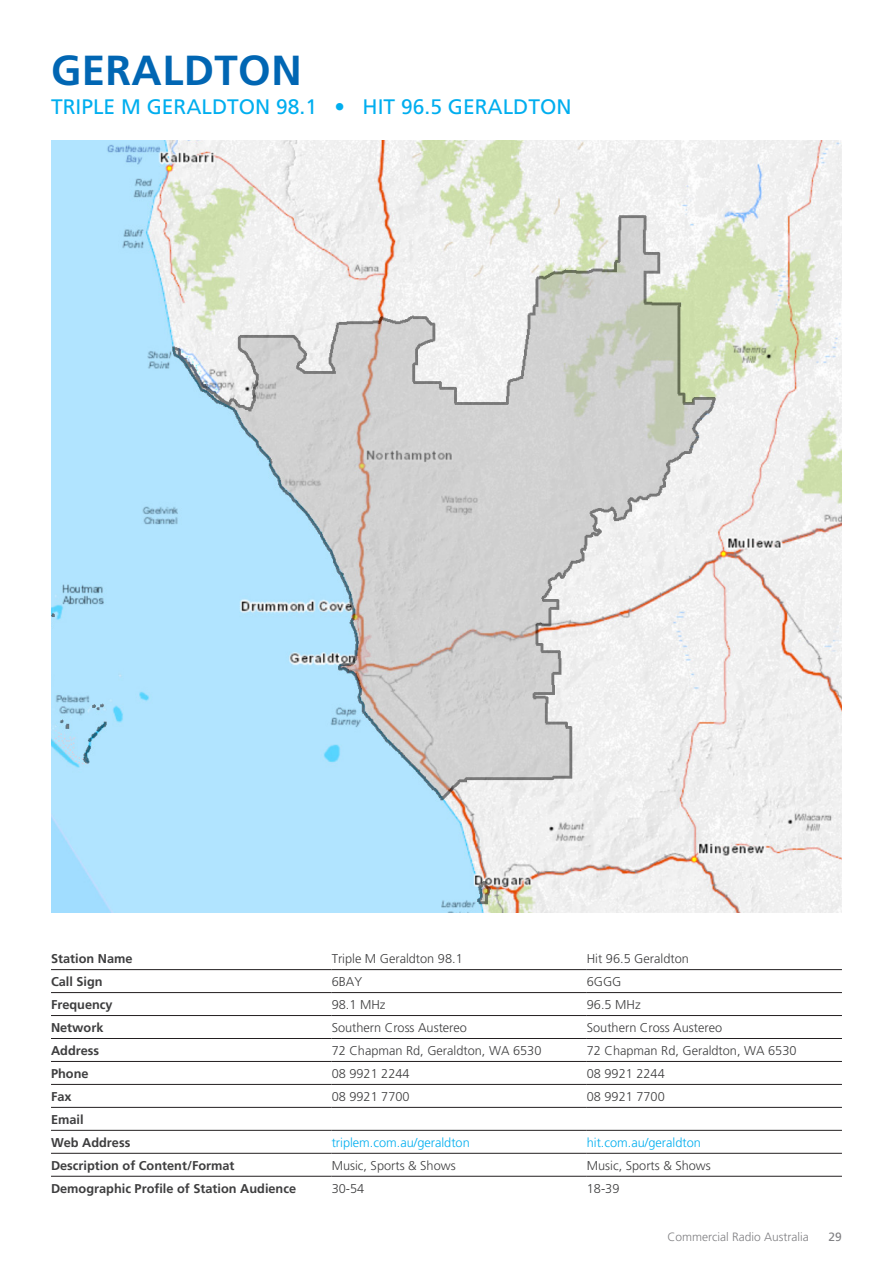
<style>
.page{position:relative;width:893px;height:1263px;background:#fff}
.page>*{position:absolute;margin:0;border:0;box-sizing:border-box;transform-origin:0 0}
.CITY_NAME_28pt{font:700 42px "Frutiger";letter-spacing:.01em;color:#0166b3}
.Stations_14pt{font:21px "Frutiger";color:#00aeef}
.Table_info_8_5{font:300 12.75px "Frutiger";color:#3e3e3f}
.Table_info_8_5-2{font:700 12.75px "Frutiger";color:#3e3e3f}
.Table_info_8_5-3{font:300 12.75px "Frutiger";color:#00aeef}
.t1{font:300 12px "Frutiger";color:#808083}
.t2{font:12px "Frutiger";color:#808083}
</style>
<div class="page">
<img style="left:51px;top:140px;width:791px;height:773px">
<hr style="left:51px;top:969px;width:281px;height:1px;background:#231f20">
<hr style="left:332px;top:969px;width:255px;height:1px;background:#231f20">
<hr style="left:587px;top:969px;width:255px;height:1px;background:#231f20">
<hr style="left:51px;top:992px;width:281px;height:1px;background:#231f20">
<hr style="left:332px;top:992px;width:255px;height:1px;background:#231f20">
<hr style="left:587px;top:992px;width:255px;height:1px;background:#231f20">
<hr style="left:51px;top:1015px;width:281px;height:1px;background:#231f20">
<hr style="left:332px;top:1015px;width:255px;height:1px;background:#231f20">
<hr style="left:587px;top:1015px;width:255px;height:1px;background:#231f20">
<hr style="left:51px;top:1038px;width:281px;height:1px;background:#231f20">
<hr style="left:332px;top:1038px;width:255px;height:1px;background:#231f20">
<hr style="left:587px;top:1038px;width:255px;height:1px;background:#231f20">
<hr style="left:51px;top:1061px;width:281px;height:1px;background:#231f20">
<hr style="left:332px;top:1061px;width:255px;height:1px;background:#231f20">
<hr style="left:587px;top:1061px;width:255px;height:1px;background:#231f20">
<hr style="left:51px;top:1084px;width:281px;height:1px;background:#231f20">
<hr style="left:332px;top:1084px;width:255px;height:1px;background:#231f20">
<hr style="left:587px;top:1084px;width:255px;height:1px;background:#231f20">
<hr style="left:51px;top:1107px;width:281px;height:1px;background:#231f20">
<hr style="left:332px;top:1107px;width:255px;height:1px;background:#231f20">
<hr style="left:587px;top:1107px;width:255px;height:1px;background:#231f20">
<hr style="left:51px;top:1130px;width:281px;height:1px;background:#231f20">
<hr style="left:332px;top:1130px;width:255px;height:1px;background:#231f20">
<hr style="left:587px;top:1130px;width:255px;height:1px;background:#231f20">
<hr style="left:51px;top:1153px;width:281px;height:1px;background:#231f20">
<hr style="left:332px;top:1153px;width:255px;height:1px;background:#231f20">
<hr style="left:587px;top:1153px;width:255px;height:1px;background:#231f20">
<hr style="left:51px;top:1176px;width:281px;height:1px;background:#231f20">
<hr style="left:332px;top:1176px;width:255px;height:1px;background:#231f20">
<hr style="left:587px;top:1176px;width:255px;height:1px;background:#231f20">
<p class="CITY_NAME_28pt" style="left:51px;top:45px;width:252px">GERALDTON</p>
<p class="Stations_14pt" style="left:51px;top:94px;width:522px">TRIPLE M GERALDTON 98.1 • HIT 96.5 GERALDTON</p>
<p class="Table_info_8_5-2" style="left:51px;top:951px;width:83px">Station Name</p>
<p class="Table_info_8_5" style="left:332px;top:952px;width:133px">Triple M Geraldton 98.1</p>
<p class="Table_info_8_5" style="left:587px;top:952px;width:104px">Hit 96.5 Geraldton</p>
<p class="Table_info_8_5-2" style="left:51px;top:974px;width:53px">Call Sign</p>
<p class="Table_info_8_5" style="left:332px;top:974px;width:32px">6BAY</p>
<p class="Table_info_8_5" style="left:587px;top:974px;width:36px">6GGG</p>
<p class="Table_info_8_5-2" style="left:51px;top:997px;width:63px">Frequency</p>
<p class="Table_info_8_5" style="left:332px;top:997px;width:55px">98.1 MHz</p>
<p class="Table_info_8_5" style="left:587px;top:997px;width:55px">96.5 MHz</p>
<p class="Table_info_8_5-2" style="left:51px;top:1020px;width:54px">Network</p>
<p class="Table_info_8_5" style="left:332px;top:1020px;width:137px">Southern Cross Austereo</p>
<p class="Table_info_8_5" style="left:587px;top:1020px;width:137px">Southern Cross Austereo</p>
<p class="Table_info_8_5-2" style="left:51px;top:1043px;width:50px">Address</p>
<p class="Table_info_8_5" style="left:332px;top:1043px;width:211px">72 Chapman Rd, Geraldton, WA 6530</p>
<p class="Table_info_8_5" style="left:587px;top:1043px;width:211px">72 Chapman Rd, Geraldton, WA 6530</p>
<p class="Table_info_8_5-2" style="left:51px;top:1066px;width:39px">Phone</p>
<p class="Table_info_8_5" style="left:332px;top:1066px;width:79px">08 9921 2244</p>
<p class="Table_info_8_5" style="left:587px;top:1066px;width:79px">08 9921 2244</p>
<p class="Table_info_8_5-2" style="left:51px;top:1089px;width:22px">Fax</p>
<p class="Table_info_8_5" style="left:332px;top:1089px;width:79px">08 9921 7700</p>
<p class="Table_info_8_5" style="left:587px;top:1089px;width:79px">08 9921 7700</p>
<p class="Table_info_8_5-2" style="left:51px;top:1112px;width:34px">Email</p>
<p class="Table_info_8_5-2" style="left:51px;top:1135px;width:81px">Web Address</p>
<p class="Table_info_8_5-3" style="left:332px;top:1135px;width:140px">triplem.com.au/geraldton</p>
<p class="Table_info_8_5-3" style="left:587px;top:1135px;width:116px">hit.com.au/geraldton</p>
<p class="Table_info_8_5-2" style="left:51px;top:1158px;width:185px">Description of Content/Format</p>
<p class="Table_info_8_5" style="left:332px;top:1158px;width:125px">Music, Sports &amp; Shows</p>
<p class="Table_info_8_5" style="left:587px;top:1158px;width:125px">Music, Sports &amp; Shows</p>
<p class="Table_info_8_5-2" style="left:51px;top:1181px;width:247px">Demographic Profile of Station Audience</p>
<p class="Table_info_8_5" style="left:332px;top:1181px;width:34px">30-54</p>
<p class="Table_info_8_5" style="left:587px;top:1181px;width:34px">18-39</p>
<p class="t1" style="left:667px;top:1230px;width:143px">Commercial Radio Australia</p>
<p class="t2" style="left:828px;top:1230px;width:15px">29</p>
</div>
